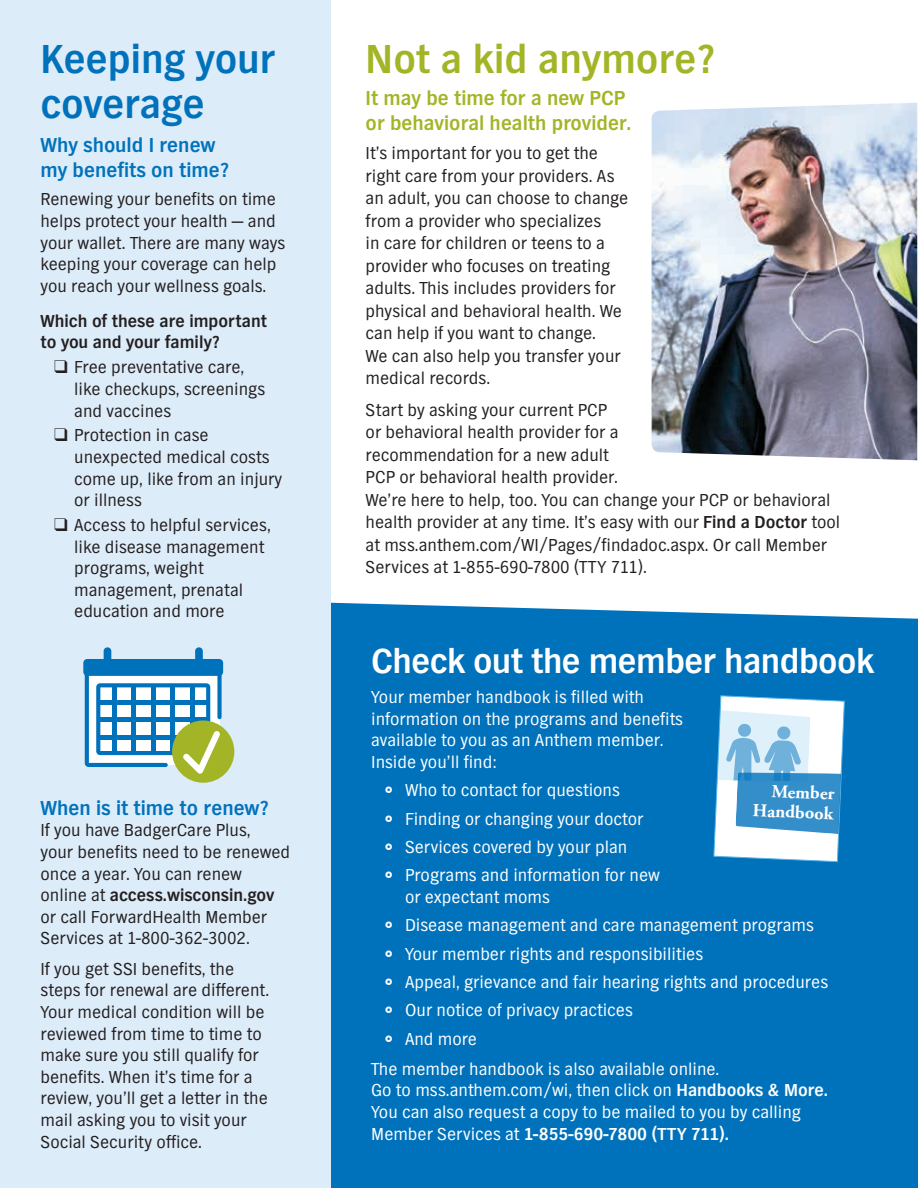
<style>
.page{position:relative;width:918px;height:1188px;background:#fff}
.page>*{position:absolute;margin:0;border:0;box-sizing:border-box;transform-origin:0 0}
.t1{font:700 42px/45px "TV Nord EF";color:#0072bc}
.t2{font:700 42px "TV Nord EF";color:#a3b526}
.t3{font:700 36px "TV Nord EF";letter-spacing:-.015em;color:#fff}
.t4{font:700 21px/25.2px "TV Nord EF";color:#0072bc}
.t5{font:700 21px/25.2px "TV Nord EF";color:#a3b526}
.t6{font:700 18.3px/20.1px "Adobe Garamond Pro";color:#fff;text-align:right}
.t7{font:18px/21.6px "TV Nord EF";color:#231f20}
.t8{font:18px/21.6px "TV Nord EF";color:#fff}
.t9{font:700 18px/21.6px "TV Nord EF";color:#231f20}
.s1{font-weight:700}
</style>
<div class="page">
<hr style="left:917px;top:0;width:1px;height:1005px;background:#e7ebcd">
<div style="left:331px;top:603px;width:587px;height:585px;background:#0072bc"></div>
<svg style="left:917px;top:0;width:1px;height:310px"></svg>
<div style="left:0;top:0;width:331px;height:1188px;background:#ddecf9"></div>
<svg style="left:917px;top:1005px;width:1px;height:15px"></svg>
<div style="left:83px;top:659px;width:140px;height:17px;background:#0072bc;border-radius:4px"></div>
<div style="left:104px;top:647px;width:7px;height:18px;background:#0072bc;border-radius:4px"></div>
<div style="left:195px;top:647px;width:8px;height:18px;background:#0072bc;border-radius:4px"></div>
<div style="left:172px;top:721px;width:62px;height:62px;background:#a3b526;border-radius:50%"></div>
<svg style="left:85px;top:675px;width:137px;height:99px"></svg>
<svg style="left:713px;top:695px;width:132px;height:167px"></svg>
<img style="left:652px;top:103px;width:265px;height:357px">
<svg style="left:386px;top:787px;width:16px;height:7px"></svg>
<svg style="left:386px;top:815px;width:16px;height:8px"></svg>
<svg style="left:386px;top:843px;width:16px;height:8px"></svg>
<svg style="left:386px;top:872px;width:16px;height:7px"></svg>
<svg style="left:386px;top:922px;width:16px;height:7px"></svg>
<svg style="left:386px;top:950px;width:16px;height:8px"></svg>
<svg style="left:386px;top:978px;width:16px;height:8px"></svg>
<svg style="left:386px;top:1007px;width:16px;height:7px"></svg>
<svg style="left:386px;top:1035px;width:16px;height:8px"></svg>
<h2 class="t1" style="left:40px;top:37px;width:236px">Keeping your coverage</h2>
<h3 class="t4" style="left:40px;top:132px;width:190px">Why should I renew my benefits on time?</h3>
<p class="t7" style="left:40px;top:188px;width:246px">Renewing your benefits on time helps protect your health — and your wallet. There are many ways keeping your coverage can help you reach your wellness goals.</p>
<p class="t9" style="left:40px;top:310px;width:228px">Which of these are important to you and your family?</p>
<p class="t7" style="left:74px;top:356px;width:192px;text-indent:-20px">❑ Free preventative care, like checkups, screenings and vaccines</p>
<p class="t7" style="left:74px;top:424px;width:209px;text-indent:-20px">❑ Protection in case unexpected medical costs come up, like from an injury or illness</p>
<p class="t7" style="left:74px;top:514px;width:198px;text-indent:-20px">❑ Access to helpful services, like disease management programs, weight management, prenatal education and more</p>
<h3 class="t4" style="left:40px;top:795px;width:230px">When is it time to renew?</h3>
<p class="t7" style="left:40px;top:820px;width:251px">If you have BadgerCare Plus,<br>your benefits need to be renewed once a year. You can renew online at <span class="s1">access.wisconsin.gov </span>or call ForwardHealth Member<br>Services at 1-800-362-3002.</p>
<p class="t7" style="left:40px;top:958px;width:230px">If you get SSI benefits, the steps for renewal are different.<br>Your medical condition will be reviewed from time to time to make sure you still qualify for benefits. When it’s time for a review, you’ll get a letter in the mail asking you to visit your<br>Social Security office.</p>
<h2 class="t2" style="left:366px;top:36px;width:351px">Not a kid anymore?</h2>
<p class="t5" style="left:366px;top:85px;width:267px">It may be time for a new PCP or behavioral health provider.</p>
<p class="t7" style="left:366px;top:142px;width:264px;line-height:22.5px">It’s important for you to get the right care from your providers. As an adult, you can choose to change from a provider who specializes<br>in care for children or teens to a provider who focuses on treating adults. This includes providers for physical and behavioral health. We can help if you want to change.<br>We can also help you transfer your medical records.</p>
<p class="t7" style="left:366px;top:398px;width:476px;line-height:22.5px">Start by asking your current PCP<br>or behavioral health provider for a<br>recommendation for a new adult<br>PCP or behavioral health provider.<br>We’re here to help, too. You can change your PCP or behavioral health provider at any time. It’s easy with our <span class="s1">Find a Doctor</span> tool at mss.anthem.com/WI/Pages/findadoc.aspx. Or call Member Services at 1-855-690-7800 (TTY 711).</p>
<h2 class="t3" style="left:371px;top:641px;width:505px">Check out the member handbook</h2>
<p class="t8" style="left:371px;top:686px;width:313px">Your member handbook is filled with information on the programs and benefits available to you as an Anthem member.<br>Inside you’ll find:</p>
<p class="t8" style="left:405px;top:779px;width:216px">Who to contact for questions</p>
<p class="t8" style="left:405px;top:808px;width:240px">Finding or changing your doctor</p>
<p class="t8" style="left:405px;top:836px;width:224px">Services covered by your plan</p>
<p class="t8" style="left:405px;top:864px;width:256px">Programs and information for new or expectant moms</p>
<p class="t8" style="left:405px;top:914px;width:410px">Disease management and care management programs</p>
<p class="t8" style="left:405px;top:943px;width:300px">Your member rights and responsibilities</p>
<p class="t8" style="left:405px;top:971px;width:425px">Appeal, grievance and fair hearing rights and procedures</p>
<p class="t8" style="left:405px;top:999px;width:230px">Our notice of privacy practices</p>
<p class="t8" style="left:405px;top:1028px;width:74px">And more</p>
<p class="t8" style="left:371px;top:1058px;width:458px">The member handbook is also available online.<br>Go to mss.anthem.com/wi, then click on <span class="s1">Handbooks &amp; More.<br></span>You can also request a copy to be mailed to you by calling Member Services at <span class="s1">1-855-690-7800 (TTY 711).</span></p>
<p class="t6" style="left:754px;top:780px;width:82px;rotate:3deg">Member<br>Handbook</p>
</div>
